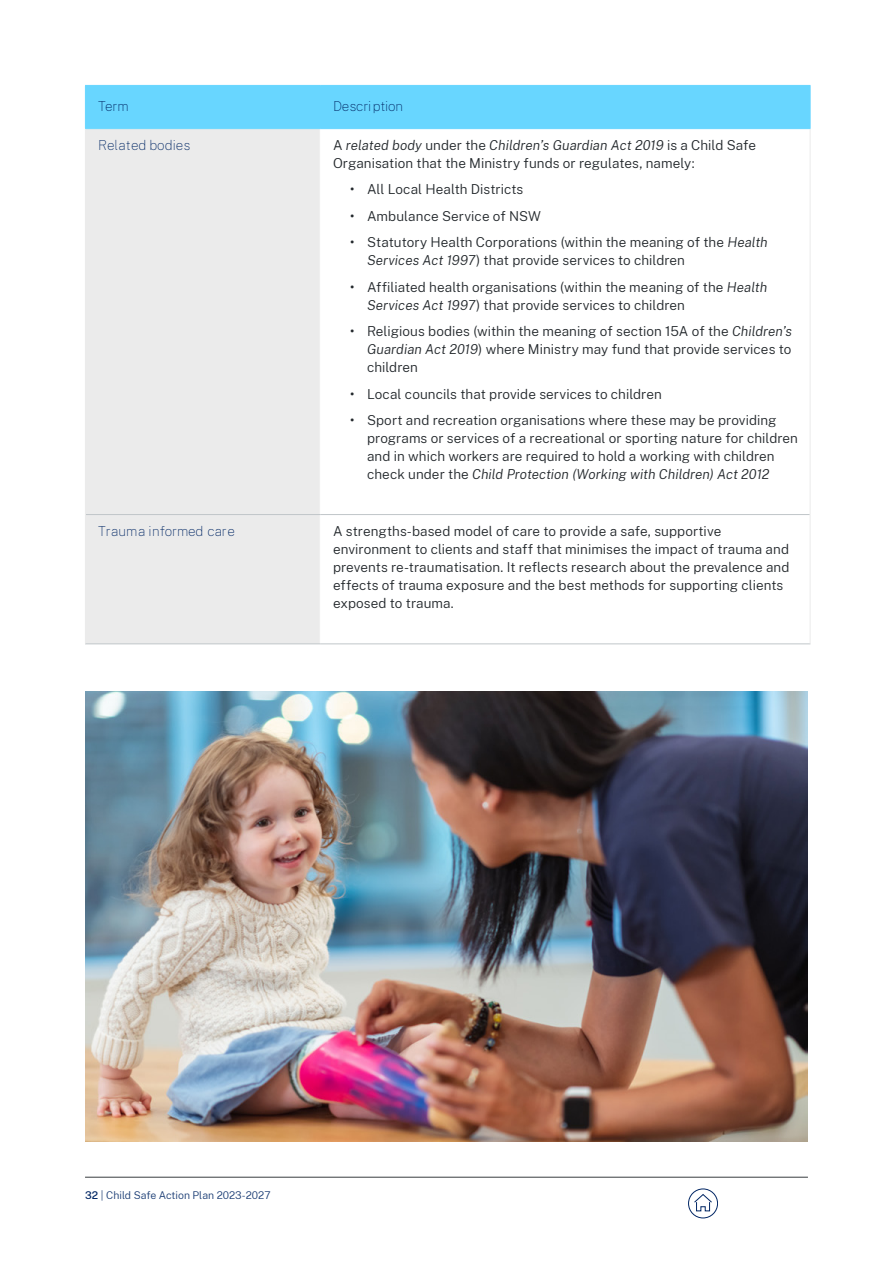
<style>
.page{position:relative;width:893px;height:1263px;background:#fff}
.page>*{position:absolute;margin:0;border:0;box-sizing:border-box;transform-origin:0 0}
.t1{font:300 13.5px/18px "Public Sans NSW";letter-spacing:.005em;color:#22272b}
.t2{font:100 13.5px "Public Sans";letter-spacing:-.01em;color:#002664}
.t3{font:300 10.5px "Public Sans NSW";color:#1a3c74}
.s1{font-style:italic}
.s2{font-weight:500}
.s3{font-weight:500;color:#002664}
.s4{font-weight:200;color:#002664}
</style>
<div class="page">
<hr style="left:85px;top:1177px;width:723px;height:1px;background:#383d40">
<svg style="left:688px;top:1188px;width:30px;height:30px"></svg>
<div style="left:86px;top:86px;width:724px;height:42px;background:#68d6ff"></div>
<div style="left:86px;top:129px;width:234px;height:514px;background:#ebebeb"></div>
<hr style="left:85px;top:86px;width:1px;height:42px;background:#68d6ff">
<hr style="left:85px;top:85px;width:235px;height:1px;background:#68d6ff">
<hr style="left:320px;top:85px;width:490px;height:1px;background:#68d6ff">
<hr style="left:320px;top:86px;width:1px;height:42px;background:#68d6ff">
<hr style="left:810px;top:86px;width:1px;height:42px;background:#68d6ff">
<hr style="left:85px;top:128px;width:235px;height:1px;background:#68d6ff">
<hr style="left:320px;top:128px;width:490px;height:1px;background:#68d6ff">
<hr style="left:86px;top:514px;width:234px;height:1px;background:#c0c6c9">
<hr style="left:85px;top:643px;width:235px;height:1px;background:#c0c6c9">
<hr style="left:320px;top:514px;width:490px;height:1px;background:#c0c6c9">
<hr style="left:320px;top:643px;width:490px;height:1px;background:#c0c6c9">
<hr style="left:85px;top:129px;width:1px;height:385px;background:#ebebeb">
<hr style="left:810px;top:129px;width:1px;height:385px;background:#ebebeb">
<hr style="left:85px;top:514px;width:1px;height:129px;background:#ebebeb">
<hr style="left:810px;top:514px;width:1px;height:129px;background:#ebebeb">
<img style="left:86px;top:691px;width:721px;height:451px">
<p class="t2" style="left:98px;top:97px;width:32px">Term</p>
<p class="t2" style="left:333px;top:97px;width:72px">Description</p>
<p class="t2" style="left:98px;top:136px;width:94px">Related bodies</p>
<p class="t1" style="left:333px;top:135px;width:425px">A <span class="s1">related body</span> under the <span class="s1">Children’s Guardian Act 2019</span> is a Child Safe<br>Organisation that the Ministry funds or regulates, namely:</p>
<p class="t1" style="left:350px;top:180px;width:175px"><span class="s2">•</span> All Local Health Districts</p>
<p class="t1" style="left:350px;top:206px;width:192px"><span class="s2">•</span> Ambulance Service of NSW</p>
<p class="t1" style="left:367px;top:233px;width:402px;text-indent:-17px"><span class="s2">•</span> Statutory Health Corporations (within the meaning of the <span class="s1">Health<br>Services Act 1997</span>) that provide services to children</p>
<p class="t1" style="left:367px;top:277px;width:402px;text-indent:-17px"><span class="s2">•</span> Affiliated health organisations (within the meaning of the <span class="s1">Health<br>Services Act 1997</span>) that provide services to children</p>
<p class="t1" style="left:367px;top:322px;width:426px;text-align:justify;text-indent:-17px"><span class="s2">•</span> Religious bodies (within the meaning of section 15A of the <span class="s1">Children’s Guardian Act 2019</span>) where Ministry may fund that provide services to children</p>
<p class="t1" style="left:350px;top:384px;width:313px"><span class="s2">•</span> Local councils that provide services to children</p>
<p class="t1" style="left:367px;top:411px;width:432px;text-indent:-17px"><span class="s2">•</span> Sport and recreation organisations where these may be providing programs or services of a recreational or sporting nature for children and in which workers are required to hold a working with children check under the <span class="s1">Child Protection (Working with Children) Act 2012</span></p>
<p class="t2" style="left:98px;top:522px;width:138px">Trauma informed care</p>
<p class="t1" style="left:333px;top:521px;width:458px">A strengths-based model of care to provide a safe, supportive environment to clients and staff that minimises the impact of trauma and prevents re-traumatisation. It reflects research about the prevalence and effects of trauma exposure and the best methods for supporting clients exposed to trauma.</p>
<p class="t3" style="left:85px;top:1187px;width:187px"><span class="s3">32</span> <span class="s4">|</span> Child Safe Action Plan 2023-2027</p>
</div>
